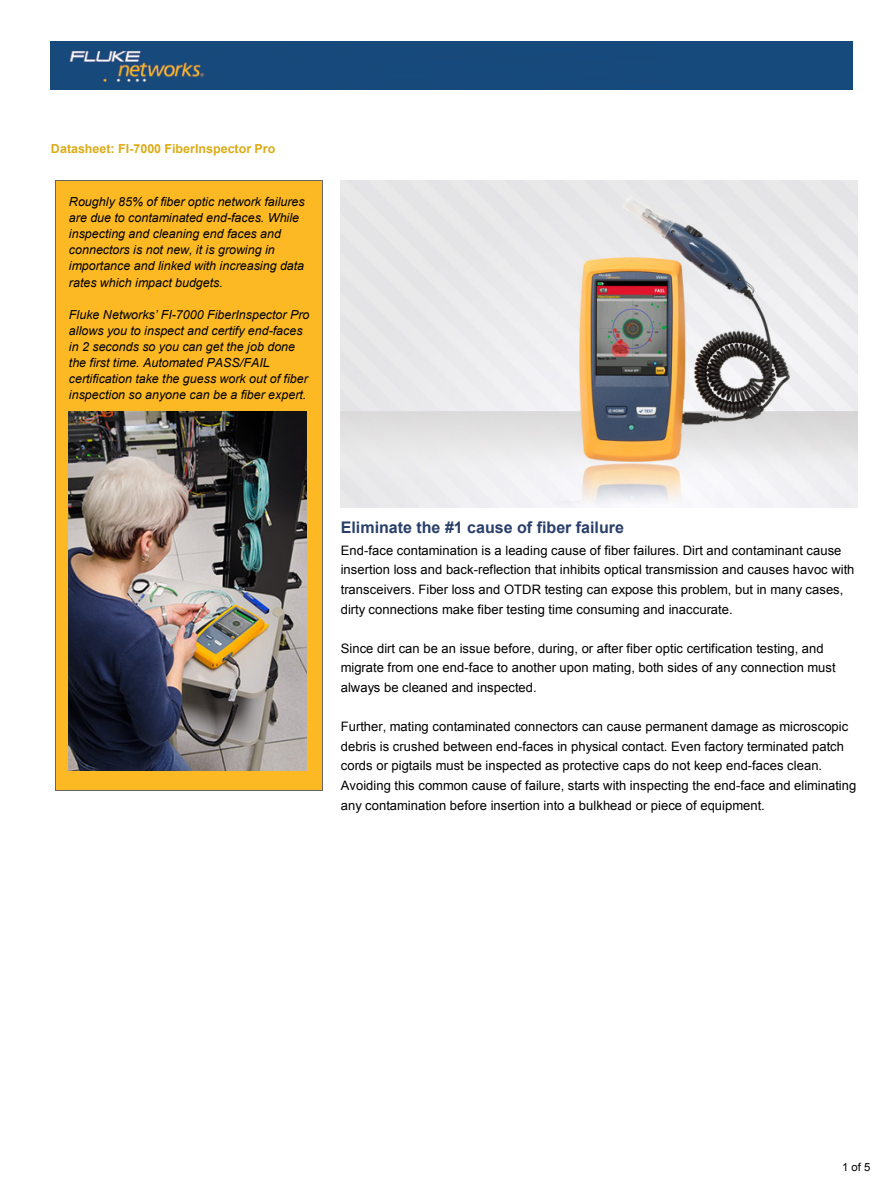
<style>
.page{position:relative;width:891px;height:1188px;background:#fff}
.page>*{position:absolute;margin:0;border:0;box-sizing:border-box;transform-origin:0 0}
.t1{font:700 16.05px "Arial";color:#293f6a}
.t2{font:13.05px/19.6px "Arial";letter-spacing:.005em;color:#000}
.t3{font:italic 12.45px/16px "Arial";color:#000}
.t4{font:700 12.45px "Arial";color:#ddab17}
.t5{font:11.25px "Arial";color:#000}
</style>
<div class="page">
<div style="left:51px;top:41px;width:801px;height:48px;background:#174a7c"></div>
<div style="left:55px;top:181px;width:268px;height:610px;background:#fdb924"></div>
<hr style="left:55px;top:181px;width:268px;height:1px;background:#666">
<img style="left:69px;top:411px;width:238px;height:360px">
<img style="left:341px;top:181px;width:516px;height:327px">
<p class="t4" style="left:51px;top:140px;width:226px">Datasheet: FI-7000 FiberInspector Pro</p>
<p class="t3" style="left:69px;top:194px;width:237px">Roughly 85% of fiber optic network failures are due to contaminated end-faces. While inspecting and cleaning end faces and connectors is not new, it is growing in importance and linked with increasing data rates which impact budgets.</p>
<p class="t3" style="left:69px;top:306px;width:242px">Fluke Networks’ FI-7000 FiberInspector Pro allows you to inspect and certify end-faces in 2 seconds so you can get the job done the first time. Automated PASS/FAIL certification take the guess work out of fiber inspection so anyone can be a fiber expert.</p>
<p class="t1" style="left:341px;top:516px;width:285px">Eliminate the #1 cause of fiber failure</p>
<p class="t2" style="left:341px;top:540px;width:515px">End-face contamination is a leading cause of fiber failures. Dirt and contaminant cause insertion loss and back-reflection that inhibits optical transmission and causes havoc with transceivers. Fiber loss and OTDR testing can expose this problem, but in many cases, dirty connections make fiber testing time consuming and inaccurate.</p>
<p class="t2" style="left:341px;top:638px;width:496px">Since dirt can be an issue before, during, or after fiber optic certification testing, and migrate from one end-face to another upon mating, both sides of any connection must always be cleaned and inspected.</p>
<p class="t2" style="left:341px;top:717px;width:517px">Further, mating contaminated connectors can cause permanent damage as microscopic debris is crushed between end-faces in physical contact. Even factory terminated patch cords or pigtails must be inspected as protective caps do not keep end-faces clean.<br>Avoiding this common cause of failure, starts with inspecting the end-face and eliminating any contamination before insertion into a bulkhead or piece of equipment.</p>
<p class="t5" style="left:842px;top:1160px;width:30px">1 of 5</p>
</div>
